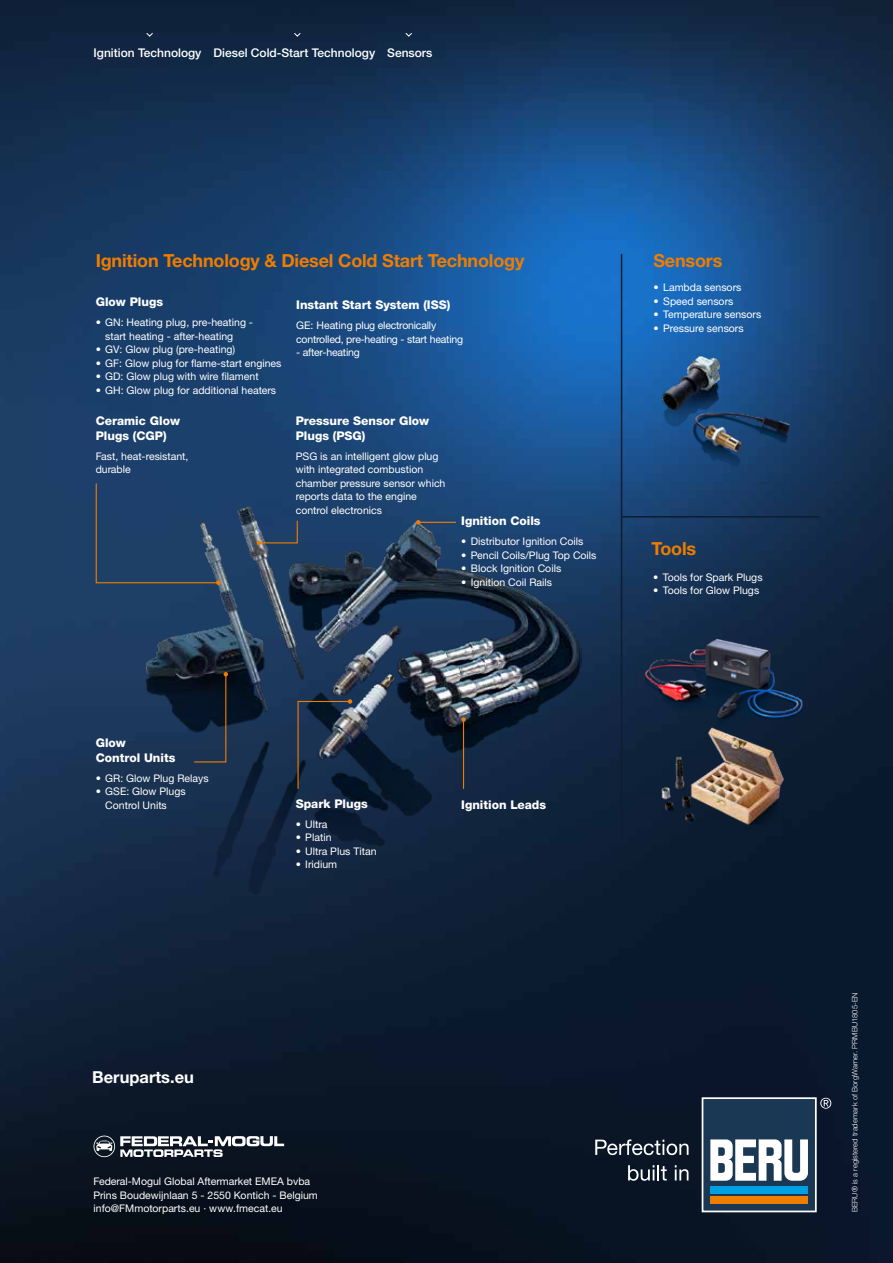
<style>
.page{position:relative;width:893px;height:1263px;background:#fff}
.page>*{position:absolute;margin:0;border:0;box-sizing:border-box;transform-origin:0 0}
.t1{font:700 18px "Helvetica Neue LTW1 G";letter-spacing:-.01em;color:#ef7d00}
.t2{font:700 16.5px "Helvetica Neue LTW1 G";color:#fff}
.t3{font:800 12px/14.4px "Helvetica Neue LTW1 G";color:#fff}
.t4{font:500 12px "Helvetica Neue LTW1 G";color:#fff}
.t5{font:10.5px/13.5px "Helvetica Neue LTW1 G";color:#fff}
.t6{font:10.5px/13.5px "Helvetica Neue LTW1 G";letter-spacing:-.02em;color:#fff}
.t7{font:300 7.5px "Helvetica Neue LTW1 G";letter-spacing:.01em;color:#fff}
</style>
<div class="page">
<img style="left:0;top:0;width:893px;height:1263px">
<img style="left:132px;top:476px;width:450px;height:449px">
<hr style="left:463px;top:719px;width:1px;height:70px;background:#ef7d00">
<svg style="left:461px;top:717px;width:5px;height:5px"></svg>
<svg style="left:297px;top:699px;width:55px;height:91px;background:#2a384b"></svg>
<svg style="left:257px;top:520px;width:41px;height:25px"></svg>
<svg style="left:95px;top:482px;width:126px;height:103px;background:#244367"></svg>
<hr style="left:418px;top:522px;width:38px;height:1px;background:#ef7d00">
<svg style="left:416px;top:520px;width:4px;height:5px"></svg>
<svg style="left:193px;top:672px;width:35px;height:91px;background:#182332"></svg>
<hr style="left:621px;top:254px;width:1px;height:600px;background:#0d1d32">
<hr style="left:622px;top:516px;width:197px;height:1px;background:#0d1d32">
<img style="left:676px;top:373px;width:130px;height:130px">
<img style="left:627px;top:320px;width:130px;height:129px">
<img style="left:633px;top:603px;width:183px;height:175px">
<img style="left:645px;top:699px;width:148px;height:169px">
<div style="left:702px;top:1098px;width:114px;height:113px;background:#1a3853"></div>
<div style="left:702px;top:1097px;width:115px;height:115px;border:2px solid #fff"></div>
<div style="left:710px;top:1197px;width:98px;height:7px;background:#ef7d00"></div>
<svg style="left:710px;top:1139px;width:98px;height:42px"></svg>
<div style="left:710px;top:1186px;width:98px;height:7px;background:#009fe3"></div>
<svg style="left:820px;top:1098px;width:11px;height:11px"></svg>
<svg style="left:595px;top:1139px;width:93px;height:16px"></svg>
<svg style="left:628px;top:1165px;width:39px;height:16px"></svg>
<svg style="left:675px;top:1165px;width:13px;height:15px"></svg>
<svg style="left:94px;top:1135px;width:190px;height:22px"></svg>
<svg style="left:146px;top:32px;width:7px;height:5px"></svg>
<svg style="left:294px;top:32px;width:7px;height:5px"></svg>
<svg style="left:405px;top:32px;width:8px;height:5px"></svg>
<p class="t4" style="left:94px;top:46px;width:340px">Ignition Technology Diesel Cold-Start Technology Sensors</p>
<h1 class="t1" style="left:96px;top:249px;width:430px">Ignition Technology &amp; Diesel Cold Start Technology</h1>
<h1 class="t1" style="left:653px;top:249px;width:70px">Sensors</h1>
<p class="t3" style="left:96px;top:295px;width:69px">Glow Plugs</p>
<p class="t5" style="left:105px;top:316px;width:149px;text-indent:-10px">• GN: Heating plug, pre-heating - start heating - after-heating</p>
<p class="t5" style="left:96px;top:343px;width:141px">• GV: Glow plug (pre-heating)</p>
<p class="t5" style="left:96px;top:356px;width:187px">• GF: Glow plug for flame-start engines</p>
<p class="t5" style="left:96px;top:370px;width:164px">• GD: Glow plug with wire filament</p>
<p class="t5" style="left:96px;top:383px;width:182px">• GH: Glow plug for additional heaters</p>
<p class="t3" style="left:96px;top:414px;width:86px">Ceramic Glow<br>Plugs (CGP)</p>
<p class="t5" style="left:96px;top:449px;width:94px">Fast, heat-resistant, durable</p>
<p class="t3" style="left:296px;top:298px;width:156px">Instant Start System (ISS)</p>
<p class="t6" style="left:296px;top:319px;width:168px">GE: Heating plug electronically controlled, pre-heating - start heating</p>
<p class="t6" style="left:296px;top:346px;width:65px">- after-heating</p>
<p class="t3" style="left:296px;top:414px;width:135px">Pressure Sensor Glow<br>Plugs (PSG)</p>
<p class="t5" style="left:296px;top:449px;width:151px">PSG is an intelligent glow plug with integrated combustion chamber pressure sensor which reports data to the engine control electronics</p>
<p class="t3" style="left:461px;top:514px;width:81px">Ignition Coils</p>
<p class="t5" style="left:461px;top:535px;width:124px">• Distributor Ignition Coils</p>
<p class="t5" style="left:461px;top:548px;width:137px">• Pencil Coils/Plug Top Coils</p>
<p class="t5" style="left:461px;top:562px;width:101px">• Block Ignition Coils</p>
<p class="t5" style="left:461px;top:575px;width:92px">• Ignition Coil Rails</p>
<p class="t5" style="left:654px;top:281px;width:89px">• Lambda sensors</p>
<p class="t5" style="left:654px;top:294px;width:81px">• Speed sensors</p>
<p class="t5" style="left:654px;top:308px;width:109px">• Temperature sensors</p>
<p class="t5" style="left:654px;top:321px;width:92px">• Pressure sensors</p>
<h1 class="t1" style="left:651px;top:537px;width:46px">Tools</h1>
<p class="t5" style="left:653px;top:570px;width:111px">• Tools for Spark Plugs</p>
<p class="t5" style="left:653px;top:584px;width:108px">• Tools for Glow Plugs</p>
<p class="t3" style="left:96px;top:736px;width:81px">Glow<br>Control Units</p>
<p class="t5" style="left:96px;top:771px;width:114px">• GR: Glow Plug Relays</p>
<p class="t5" style="left:105px;top:784px;width:82px;text-indent:-10px">• GSE: Glow Plugs<br>Control Units</p>
<p class="t3" style="left:296px;top:796px;width:74px">Spark Plugs</p>
<p class="t5" style="left:296px;top:817px;width:33px">• Ultra</p>
<p class="t5" style="left:296px;top:831px;width:37px">• Platin</p>
<p class="t5" style="left:296px;top:844px;width:82px">• Ultra Plus Titan</p>
<p class="t5" style="left:296px;top:858px;width:43px">• Iridium</p>
<p class="t3" style="left:461px;top:797px;width:86px">Ignition Leads</p>
<h2 class="t2" style="left:92px;top:1067px;width:103px">Beruparts.eu</h2>
<p class="t5" style="left:94px;top:1175px;width:226px">Federal-Mogul Global Aftermarket EMEA bvba<br>Prins Boudewijnlaan 5 - 2550 Kontich - Belgium info@FMmotorparts.eu · www.fmecat.eu</p>
<p class="t7" style="left:850px;top:1212px;width:221px;rotate:-90deg">BERU® is a registered trademark of BorgWarner. PRMBU1805-EN</p>
</div>
